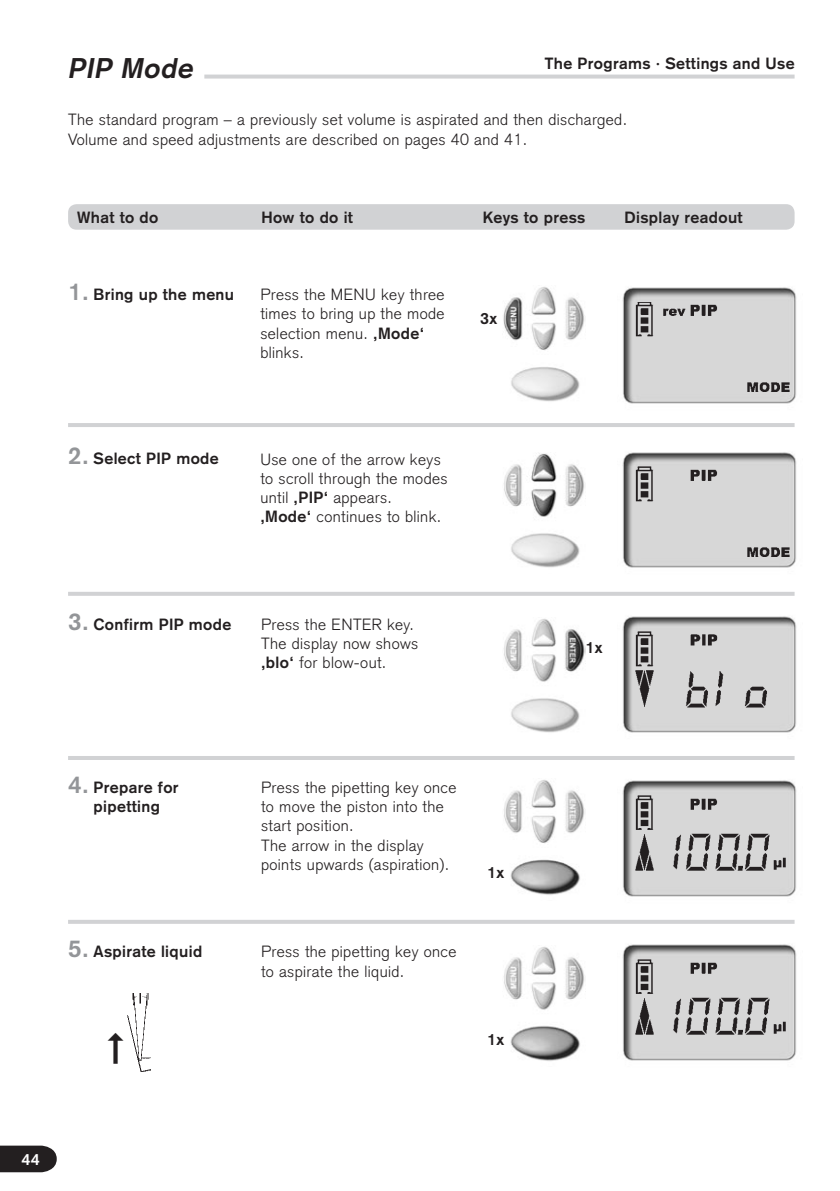
<style>
.page{position:relative;width:840px;height:1191px;background:#fff}
.page>*{position:absolute;margin:0;border:0;box-sizing:border-box;transform-origin:0 0}
.t1{font:italic 700 28px "Akzidenz Grotesk";color:#231f20}
.t2{font:300 16px/19.2px "Akzidenz Grotesk";letter-spacing:.025em;color:#231f20}
.t3{font:700 16px/19.2px "Akzidenz Grotesk";letter-spacing:.025em;color:#231f20;text-align:center}
.t4{font:700 16px "Akzidenz Grotesk";color:#fff}
.s1{font-size:24px;color:#939598}
.s2{font-weight:700}
</style>
<div class="page">
<img style="left:504px;top:453px;width:81px;height:115px">
<img style="left:622px;top:287px;width:175px;height:117px">
<img style="left:634px;top:302px;width:155px;height:90px">
<img style="left:622px;top:452px;width:175px;height:116px">
<img style="left:634px;top:467px;width:155px;height:89px">
<img style="left:622px;top:616px;width:175px;height:117px">
<img style="left:634px;top:631px;width:155px;height:90px">
<img style="left:622px;top:780px;width:175px;height:117px">
<img style="left:634px;top:795px;width:155px;height:90px">
<img style="left:622px;top:944px;width:175px;height:117px">
<img style="left:634px;top:959px;width:155px;height:90px">
<img style="left:503px;top:287px;width:82px;height:115px">
<img style="left:504px;top:619px;width:81px;height:114px">
<img style="left:504px;top:780px;width:81px;height:115px">
<img style="left:504px;top:947px;width:81px;height:114px">
<img style="left:128px;top:993px;width:22px;height:79px">
<svg style="left:0;top:1145px;width:57px;height:27px;background:#353132"></svg>
<hr style="left:68px;top:592px;width:726px;height:4px;background:#d1d2d4">
<hr style="left:68px;top:756px;width:726px;height:4px;background:#d1d2d4">
<hr style="left:68px;top:920px;width:726px;height:4px;background:#d1d2d4">
<hr style="left:68px;top:423px;width:726px;height:4px;background:#d1d2d4">
<svg style="left:204px;top:75px;width:590px;height:4px;background:#d6d6d8"></svg>
<div style="left:68px;top:204px;width:726px;height:26px;background:#d1d2d4;border-radius:9px"></div>
<h1 class="t1" style="left:68px;top:52px;width:132px">PIP Mode</h1>
<p class="t3" style="left:544px;top:54px;width:251px">The Programs · Settings and Use</p>
<p class="t2" style="left:68px;top:110px;width:560px">The standard program – a previously set volume is aspirated and then discharged.<br>Volume and speed adjustments are described on pages 40 and 41.</p>
<p class="t3" style="left:77px;top:207px;width:83px">What to do</p>
<p class="t3" style="left:261px;top:207px;width:93px">How to do it</p>
<p class="t3" style="left:482px;top:207px;width:104px">Keys to press</p>
<p class="t3" style="left:624px;top:207px;width:119px">Display readout</p>
<p class="t3" style="left:68px;top:285px;width:167px"><span class="s1">1.</span> Bring up the menu</p>
<p class="t2" style="left:260px;top:285px;width:186px">Press the MENU key three times to bring up the mode selection menu. <span class="s2">‚Mode‘ </span>blinks.</p>
<p class="t3" style="left:480px;top:308px;width:19px">3x</p>
<p class="t3" style="left:68px;top:449px;width:152px"><span class="s1">2.</span> Select PIP mode</p>
<p class="t2" style="left:260px;top:449px;width:189px">Use one of the arrow keys to scroll through the modes until <span class="s2">‚PIP‘</span> appears.<br><span class="s2">‚Mode‘</span> continues to blink.</p>
<p class="t3" style="left:68px;top:614px;width:165px"><span class="s1">3.</span> Confirm PIP mode</p>
<p class="t2" style="left:261px;top:614px;width:159px">Press the ENTER key.<br>The display now shows <span class="s2">‚blo‘</span> for blow-out.</p>
<p class="t3" style="left:585px;top:637px;width:19px">1x</p>
<p class="t3" style="left:68px;top:777px;width:112px"><span class="s1">4.</span> Prepare for pipetting</p>
<p class="t2" style="left:261px;top:778px;width:197px">Press the pipetting key once to move the piston into the start position.<br>The arrow in the display points upwards (aspiration).</p>
<p class="t3" style="left:487px;top:863px;width:19px">1x</p>
<p class="t3" style="left:68px;top:941px;width:136px"><span class="s1">5.</span> Aspirate liquid</p>
<p class="t2" style="left:261px;top:942px;width:197px">Press the pipetting key once to aspirate the liquid.</p>
<p class="t3" style="left:487px;top:1029px;width:19px">1x</p>
<p class="t4" style="left:21px;top:1150px;width:20px">44</p>
</div>
